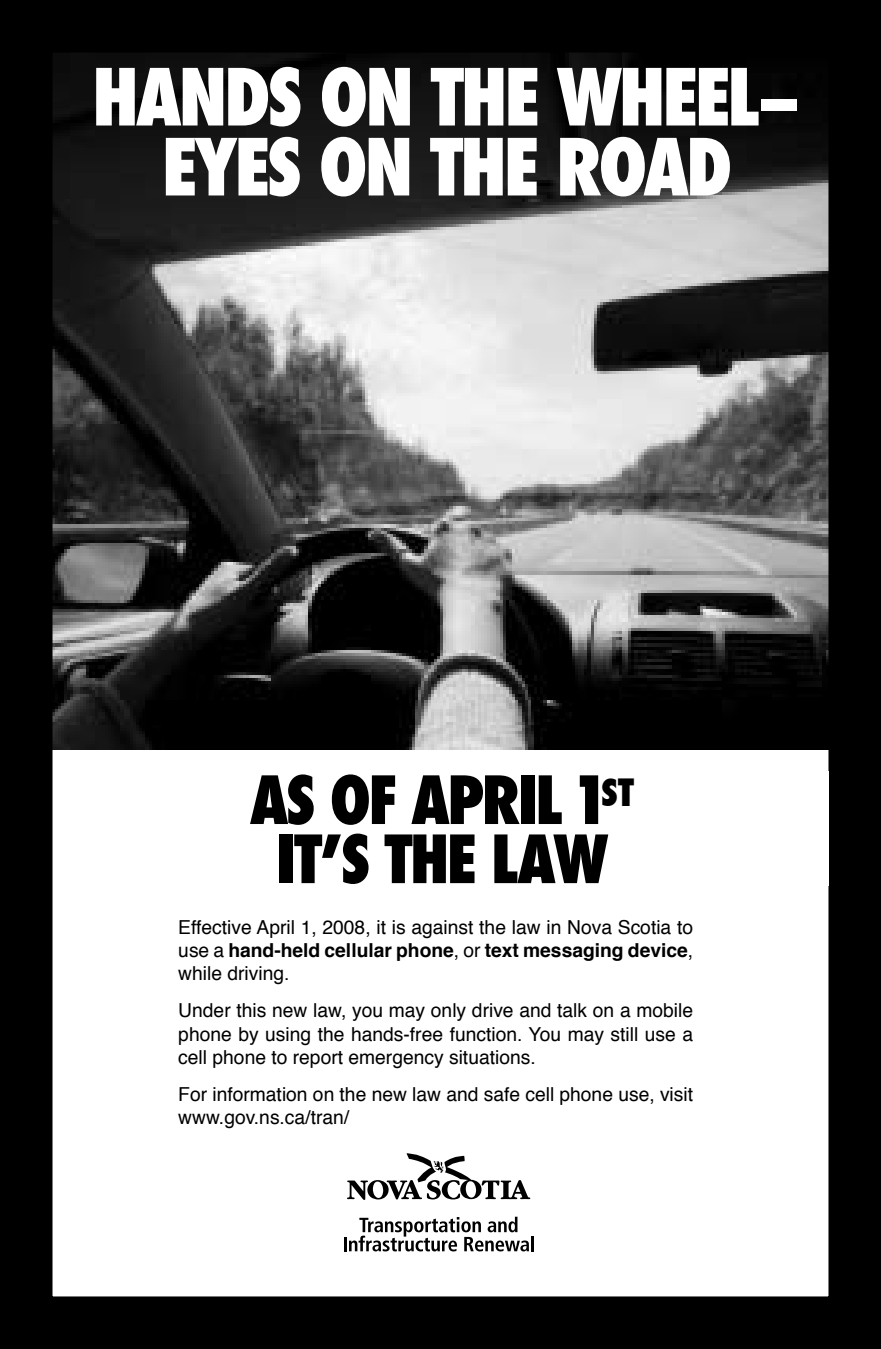
<style>
.page{position:relative;width:881px;height:1349px;background:#fff}
.page>*{position:absolute;margin:0;border:0;box-sizing:border-box;transform-origin:0 0}
.t1{font:800 condensed 76.3px/70px "Futura";letter-spacing:-.04em;color:#fff;text-align:center}
.t2{font:800 condensed 64.58px/59.1px "Futura";letter-spacing:-.04em;color:#000;text-align:center}
.t3{font:19.25px/23.1px "Helvetica";color:#000;text-align:justify}
.s1{font-weight:700}
</style>
<div class="page">
<img style="left:53px;top:53px;width:775px;height:697px">
<div style="left:0;top:0;width:881px;height:1348px;border:52px solid #000"></div>
<svg style="left:344px;top:1216px;width:185px;height:35px"></svg>
<hr style="left:531px;top:1235px;width:3px;height:16px;background:#000">
<svg style="left:347px;top:1153px;width:183px;height:46px"></svg>
<h1 class="t1" style="left:92px;top:63px;width:711px">HANDS ON THE WHEEL–<br>EYES ON THE ROAD</h1>
<h2 class="t2" style="left:250px;top:770px;width:386px">AS OF APRIL 1<sup>ST<br></sup>IT’S THE LAW</h2>
<p class="t3" style="left:178px;top:915px;width:516px">Effective April 1, 2008, it is against the law in Nova Scotia to use a <span class="s1">hand-held cellular phone</span>, or <span class="s1">text messaging device</span>, while driving.</p>
<p class="t3" style="left:178px;top:998px;width:516px">Under this new law, you may only drive and talk on a mobile phone by using the hands-free function. You may still use a cell phone to report emergency situations.</p>
<p class="t3" style="left:178px;top:1081px;width:516px">For information on the new law and safe cell phone use, visit www.gov.ns.ca/tran/</p>
</div>
